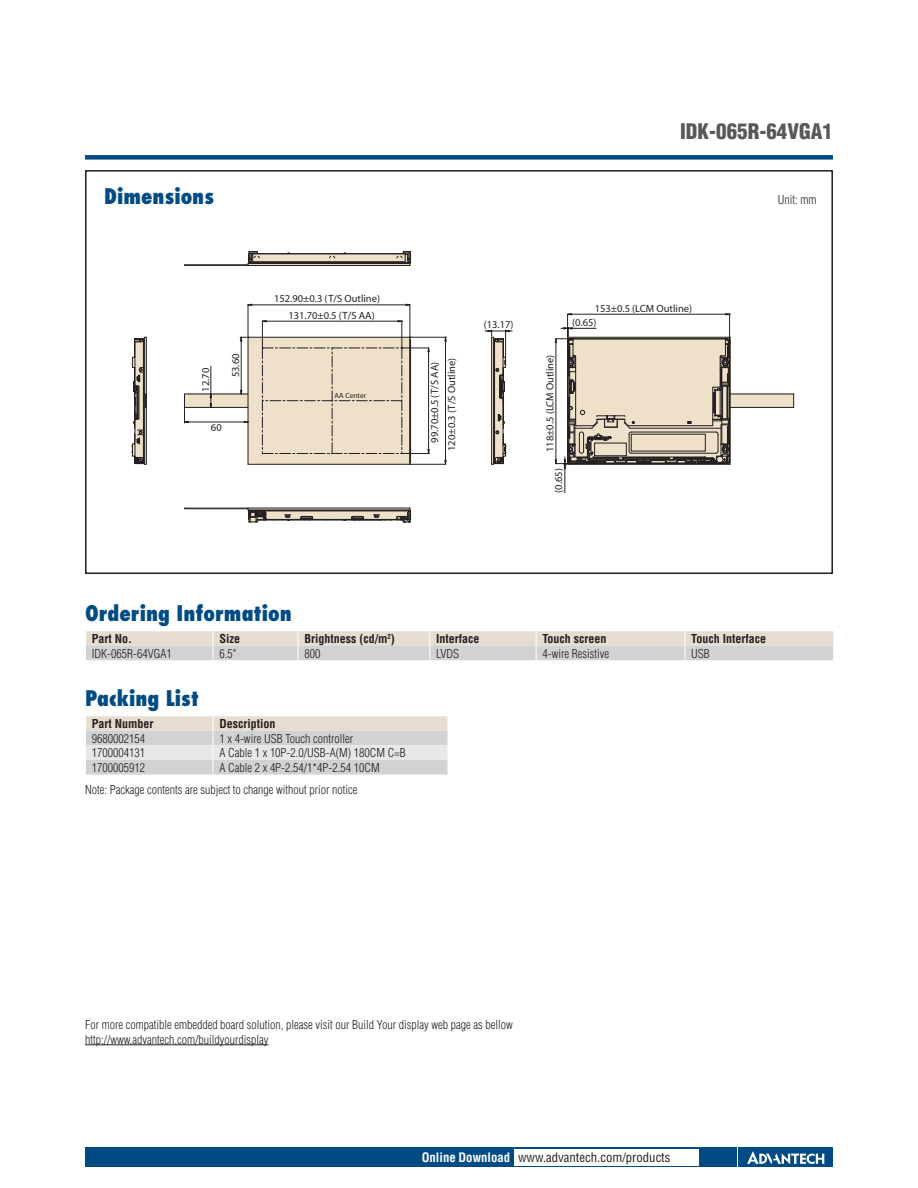
<style>
.page{position:relative;width:918px;height:1188px;background:#fff}
.page>*{position:absolute;margin:0;border:0;box-sizing:border-box;transform-origin:0 0}
.DS_Paragraph_Header{font:800 condensed 21px "Futura";color:#004b84}
.DS_Headline-1P{font:900 condensed 21px "Helvetica";color:#57585a}
.t1{font:condensed 12.75px "Helvetica";color:#231f20}
.DS_Body_Text{font:300 condensed 12px/15px "Helvetica";color:#231f20}
.DS_Tab-data{font:300 condensed 12px "Helvetica";color:#231f20}
.DS_Tab-data_bold{font:700 condensed 12px "Helvetica";color:#231f20}
.t2{font:10.5px "Myriad";color:#231f20}
.t3{font:7.5px "Myriad";color:#231f20}
.s1{font-weight:700;color:#fff}
</style>
<div class="page">
<div style="left:85px;top:155px;width:748px;height:5px;background:#004b84"></div>
<div style="left:85px;top:1147px;width:651px;height:20px;background:#004b84"></div>
<div style="left:738px;top:1147px;width:95px;height:20px;background:#004b84"></div>
<svg style="left:747px;top:1151px;width:77px;height:13px"></svg>
<div style="left:514px;top:1149px;width:184px;height:16px;background:#fff"></div>
<div style="left:85px;top:170px;width:748px;height:404px;border:2px solid #231f20"></div>
<svg style="left:86px;top:631px;width:748px;height:29px"></svg>
<svg style="left:86px;top:716px;width:362px;height:59px"></svg>
<hr style="left:85px;top:1045px;width:184px;height:1px;background:#231f20">
<div style="left:728px;top:394px;width:66px;height:13px;background:#eee0c9"></div>
<div style="left:249px;top:337px;width:162px;height:128px;background:#eee0c9"></div>
<div style="left:185px;top:394px;width:65px;height:13px;background:#eee0c9"></div>
<div style="left:248px;top:253px;width:163px;height:12px;background:#eee0c9"></div>
<hr style="left:248px;top:337px;width:162px;height:1px;background:#231f20">
<hr style="left:409px;top:337px;width:1px;height:127px;background:#231f20">
<hr style="left:248px;top:464px;width:162px;height:1px;background:#231f20">
<hr style="left:248px;top:337px;width:1px;height:127px;background:#231f20">
<hr style="left:184px;top:407px;width:64px;height:1px;background:#231f20">
<hr style="left:184px;top:394px;width:64px;height:1px;background:#231f20">
<hr style="left:410px;top:341px;width:1px;height:121px;background:#231f20">
<hr style="left:409px;top:305px;width:1px;height:32px;background:#231f20">
<hr style="left:248px;top:305px;width:1px;height:32px;background:#231f20">
<hr style="left:252px;top:304px;width:154px;height:1px;background:#231f20">
<svg style="left:405px;top:303px;width:6px;height:3px"></svg>
<svg style="left:247px;top:303px;width:6px;height:3px"></svg>
<hr style="left:410px;top:464px;width:36px;height:1px;background:#231f20">
<hr style="left:410px;top:337px;width:36px;height:1px;background:#231f20">
<hr style="left:445px;top:341px;width:1px;height:120px;background:#231f20">
<svg style="left:444px;top:460px;width:3px;height:5px"></svg>
<svg style="left:444px;top:336px;width:3px;height:6px"></svg>
<svg style="left:262px;top:320px;width:168px;height:134px"></svg>
<svg style="left:209px;top:366px;width:3px;height:42px"></svg>
<svg style="left:184px;top:394px;width:5px;height:28px"></svg>
<hr style="left:184px;top:422px;width:64px;height:1px;background:#231f20">
<svg style="left:240px;top:389px;width:3px;height:6px"></svg>
<svg style="left:240px;top:336px;width:9px;height:6px"></svg>
<hr style="left:241px;top:337px;width:1px;height:57px;background:#231f20">
<hr style="left:248px;top:265px;width:162px;height:1px;background:#231f20">
<hr style="left:184px;top:265px;width:64px;height:1px;background:#231f20">
<hr style="left:184px;top:264px;width:64px;height:1px;background:#231f20">
<hr style="left:253px;top:253px;width:152px;height:1px;background:#231f20">
<hr style="left:253px;top:261px;width:152px;height:1px;background:#231f20">
<hr style="left:251px;top:262px;width:158px;height:1px;background:#231f20">
<svg style="left:328px;top:254px;width:8px;height:5px"></svg>
<hr style="left:251px;top:263px;width:158px;height:1px;background:#231f20">
<svg style="left:248px;top:251px;width:13px;height:14px"></svg>
<svg style="left:396px;top:251px;width:15px;height:15px"></svg>
<hr style="left:184px;top:508px;width:64px;height:1px;background:#231f20">
<svg style="left:248px;top:508px;width:163px;height:15px"></svg>
<svg style="left:131px;top:337px;width:16px;height:128px"></svg>
<svg style="left:485px;top:330px;width:27px;height:135px"></svg>
<svg style="left:793px;top:395px;width:1px;height:12px"></svg>
<hr style="left:730px;top:394px;width:64px;height:1px;background:#231f20">
<hr style="left:730px;top:407px;width:64px;height:1px;background:#231f20">
<svg style="left:554px;top:313px;width:177px;height:180px"></svg>
<p class="DS_Headline-1P" style="left:680px;top:119px;width:154px">IDK-065R-64VGA1</p>
<h1 class="DS_Paragraph_Header" style="left:104px;top:183px;width:111px">Dimensions</h1>
<p class="DS_Body_Text" style="left:778px;top:192px;width:40px">Unit: mm</p>
<p class="t2" style="left:201px;top:392px;width:25px;rotate:-90deg">12.70</p>
<p class="t2" style="left:231px;top:377px;width:25px;rotate:-90deg">53.60</p>
<p class="t2" style="left:211px;top:422px;width:12px">60</p>
<p class="t2" style="left:274px;top:294px;width:107px">152.90±0.3 (T/S Outline)</p>
<p class="t2" style="left:288px;top:310px;width:88px">131.70±0.5 (T/S AA)</p>
<p class="t3" style="left:335px;top:392px;width:33px">AA Center</p>
<p class="t2" style="left:429px;top:443px;width:82px;rotate:-90deg">99.70±0.5 (T/S AA)</p>
<p class="t2" style="left:446px;top:451px;width:94px;rotate:-90deg">120±0.3 (T/S Outline)</p>
<p class="t2" style="left:595px;top:303px;width:99px">153±0.5 (LCM Outline)</p>
<p class="t2" style="left:484px;top:320px;width:31px">(13.17)</p>
<p class="t2" style="left:572px;top:318px;width:26px">(0.65)</p>
<p class="t2" style="left:545px;top:452px;width:99px;rotate:-90deg">118±0.5 (LCM Outline)</p>
<p class="t2" style="left:553px;top:493px;width:26px;rotate:-90deg">(0.65)</p>
<p class="DS_Paragraph_Header" style="left:85px;top:599px;width:208px">Ordering Information</p>
<p class="DS_Tab-data_bold" style="left:92px;top:631px;width:42px">Part No.</p>
<p class="DS_Tab-data_bold" style="left:219px;top:631px;width:22px">Size</p>
<p class="DS_Tab-data_bold" style="left:304px;top:631px;width:92px">Brightness (cd/m<sup>2</sup>)</p>
<p class="DS_Tab-data_bold" style="left:436px;top:631px;width:45px">Interface</p>
<p class="DS_Tab-data_bold" style="left:543px;top:631px;width:66px">Touch screen</p>
<p class="DS_Tab-data_bold" style="left:691px;top:631px;width:76px">Touch Interface</p>
<p class="DS_Tab-data" style="left:92px;top:646px;width:81px">IDK-065R-64VGA1</p>
<p class="DS_Tab-data" style="left:219px;top:646px;width:19px">6.5"</p>
<p class="DS_Tab-data" style="left:304px;top:646px;width:17px">800</p>
<p class="DS_Tab-data" style="left:436px;top:646px;width:25px">LVDS</p>
<p class="DS_Tab-data" style="left:543px;top:646px;width:68px">4-wire Resistive</p>
<p class="DS_Tab-data" style="left:691px;top:646px;width:20px">USB</p>
<p class="DS_Paragraph_Header" style="left:85px;top:684px;width:116px">Packing List</p>
<p class="DS_Tab-data_bold" style="left:92px;top:716px;width:63px">Part Number</p>
<p class="DS_Tab-data_bold" style="left:219px;top:716px;width:57px">Description</p>
<p class="DS_Tab-data" style="left:92px;top:731px;width:55px">9680002154</p>
<p class="DS_Tab-data" style="left:219px;top:731px;width:135px">1 x 4-wire USB Touch controller</p>
<p class="DS_Tab-data" style="left:92px;top:746px;width:55px">1700004131</p>
<p class="DS_Tab-data" style="left:219px;top:746px;width:188px">A Cable 1 x 10P-2.0/USB-A(M) 180CM C=B</p>
<p class="DS_Tab-data" style="left:92px;top:761px;width:55px">1700005912</p>
<p class="DS_Tab-data" style="left:219px;top:761px;width:162px">A Cable 2 x 4P-2.54/1*4P-2.54 10CM</p>
<p class="DS_Body_Text" style="left:85px;top:782px;width:274px">Note: Package contents are subject to change without prior notice</p>
<p class="DS_Body_Text" style="left:85px;top:1017px;width:429px">For more compatible embedded board solution, please visit our Build Your display web page as bellow http://www.advantech.com/buildyourdisplay</p>
<p class="t1" style="left:422px;top:1150px;width:250px"><span class="s1">Online Download</span> www.advantech.com/products</p>
</div>
